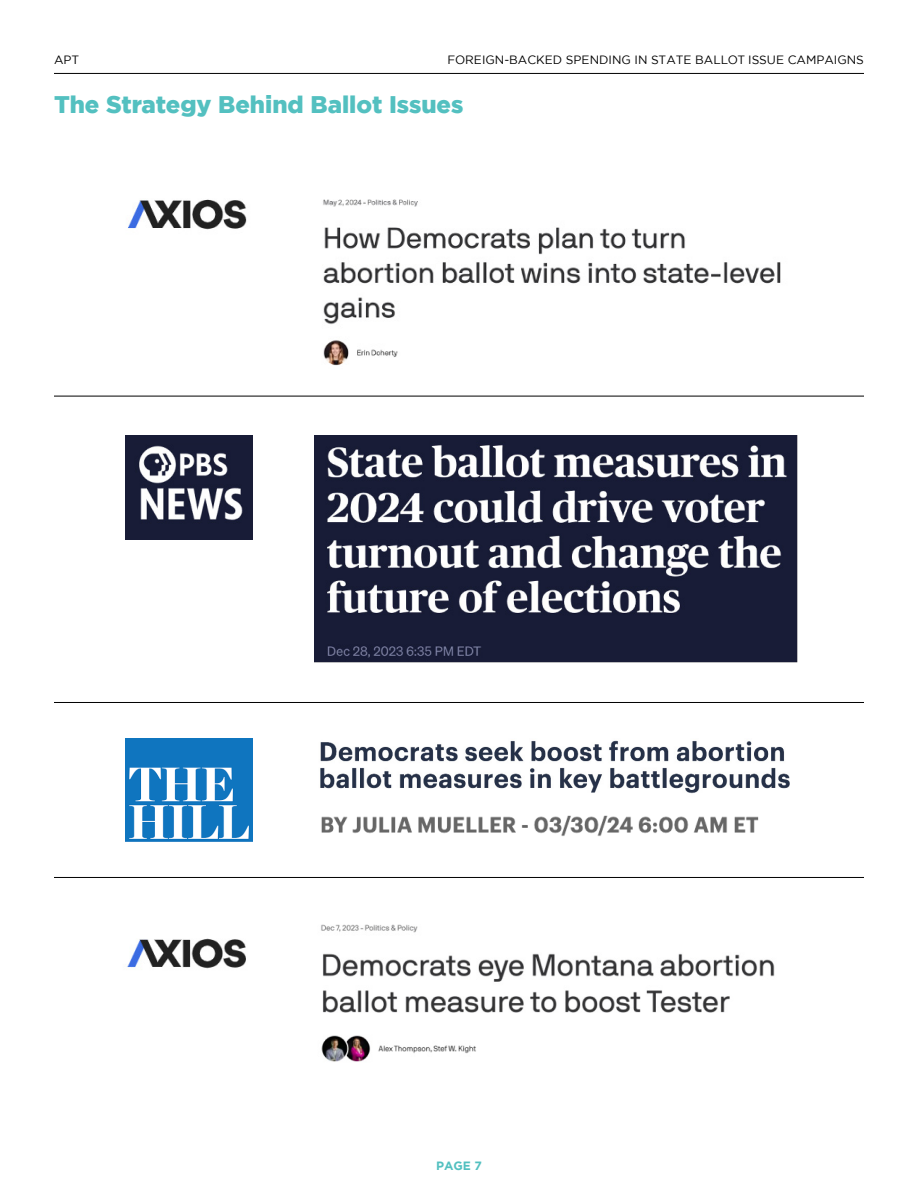
<style>
.page{position:relative;width:918px;height:1188px;background:#fff}
.page>*{position:absolute;margin:0;border:0;box-sizing:border-box;transform-origin:0 0}
.t1{font:900 24px "Gotham";color:#53c0c0}
.t2{font:12px "Gotham";color:#000}
.t3{font:700 12px "Gotham";color:#53c0c0}
</style>
<div class="page">
<hr style="left:54px;top:73px;width:810px;height:1px;background:#000">
<hr style="left:54px;top:396px;width:810px;height:1px;background:#000">
<hr style="left:54px;top:702px;width:810px;height:1px;background:#000">
<hr style="left:54px;top:877px;width:810px;height:1px;background:#000">
<img style="left:128px;top:199px;width:119px;height:31px">
<img style="left:126px;top:938px;width:120px;height:31px">
<img style="left:126px;top:739px;width:126px;height:103px">
<img style="left:125px;top:436px;width:128px;height:103px">
<img style="left:323px;top:199px;width:458px;height:167px">
<img style="left:321px;top:924px;width:454px;height:138px">
<img style="left:320px;top:740px;width:470px;height:54px">
<img style="left:321px;top:815px;width:438px;height:21px">
<img style="left:314px;top:436px;width:483px;height:227px">
<p class="t2" style="left:54px;top:52px;width:27px">APT</p>
<p class="t2" style="left:447px;top:52px;width:418px">FOREIGN-BACKED SPENDING IN STATE BALLOT ISSUE CAMPAIGNS</p>
<h1 class="t1" style="left:54px;top:88px;width:411px">The Strategy Behind Ballot Issues</h1>
<p class="t3" style="left:436px;top:1157px;width:47px">PAGE 7</p>
</div>
